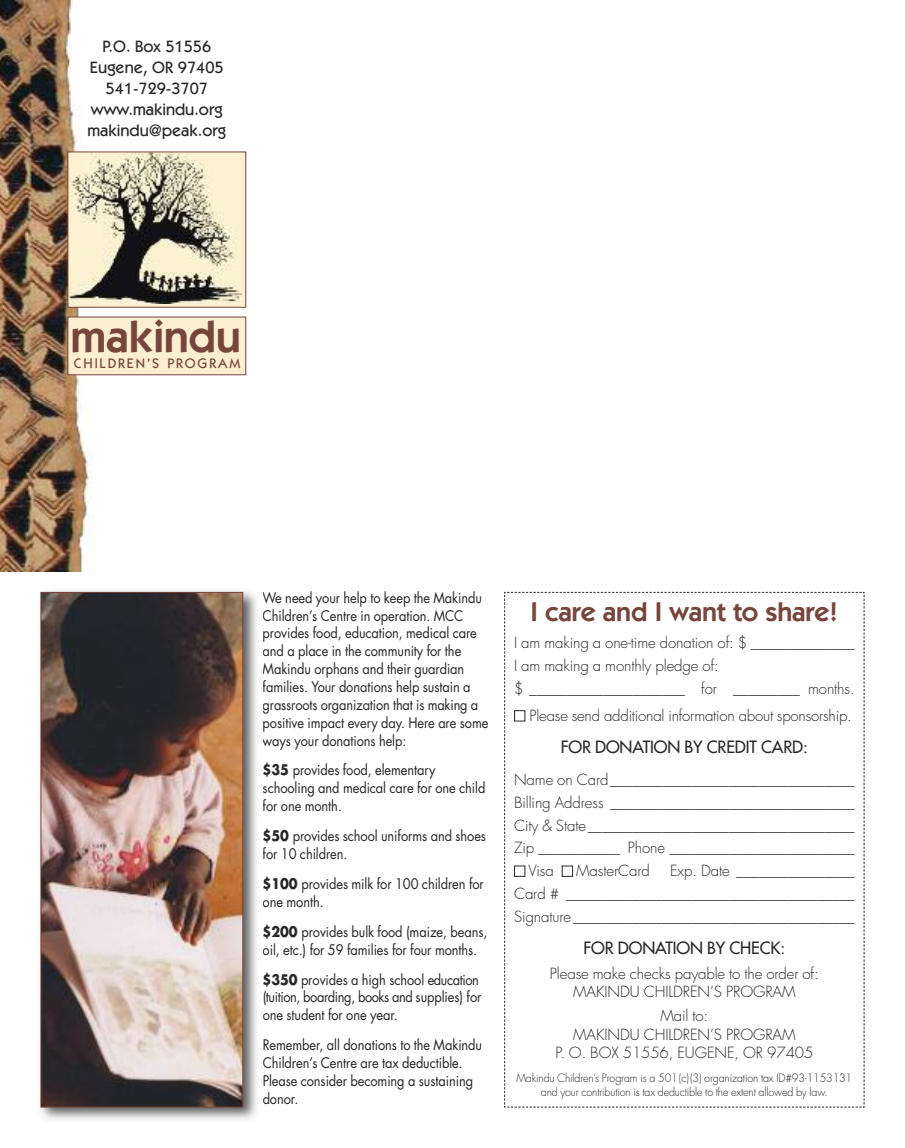
<style>
.page{position:relative;width:905px;height:1148px;background:#fff}
.page>*{position:absolute;margin:0;border:0;box-sizing:border-box;transform-origin:0 0}
.t1{font:600 45px "Itc Kabel";color:#76453c}
.t2{font:600 27px "Itc Kabel";letter-spacing:-.005em;color:#76453c}
.t3{font:500 16.5px/21px "Itc Kabel";color:#272627;text-align:center}
.t4{font:16.5px "Futura";letter-spacing:-.005em;color:#272627}
.t5{font:300 15px/22.8px "Futura";letter-spacing:-.005em;color:#272627;text-align:justify}
.t6{font:14.25px/17.9px "Futura";letter-spacing:-.005em;color:#272627;scale:.9 1}
.t7{font:500 13.8px "Itc Kabel";letter-spacing:.13em;color:#76453c}
.t8{font:300 11.25px/14.1px "Futura";letter-spacing:-.015em;color:#272627;text-align:center;scale:.95 1}
.s1{font-weight:700}
.s2{color:#fff}
</style>
<div class="page">
<img style="left:0;top:0;width:100px;height:572px">
<div style="left:68px;top:152px;width:177px;height:155px;background:#fceed0"></div>
<img style="left:70px;top:154px;width:172px;height:150px">
<div style="left:68px;top:152px;width:178px;height:156px;border:1px solid #76453c"></div>
<div style="left:68px;top:317px;width:177px;height:57px;background:#fceed0"></div>
<div style="left:68px;top:316px;width:178px;height:59px;border:1px solid #76453c"></div>
<svg style="left:504px;top:591px;width:360px;height:516px"></svg>
<img style="left:40px;top:591px;width:217px;height:529px">
<img style="left:42px;top:594px;width:199px;height:511px">
<div style="left:40px;top:592px;width:203px;height:515px;border:1px solid #76453c"></div>
<p class="t3" style="left:87px;top:37px;width:140px">P.O. Box 51556<br>Eugene, OR 97405<br>541-729-3707 www.makindu.org makindu@peak.org</p>
<h1 class="t1" style="left:71px;top:321px;width:172px">makindu</h1>
<p class="t7" style="left:74px;top:358px;width:168px">CHILDREN’S PROGRAM</p>
<p class="t6" style="left:262px;top:590px;width:252px">We need your help to keep the Makindu Children’s Centre in operation. MCC provides food, education, medical care and a place in the community for the Makindu orphans and their guardian families. Your donations help sustain a grassroots organization that is making a positive impact every day. Here are some ways your donations help:</p>
<p class="t6" style="left:263px;top:762px;width:249px"><span class="s1">$35</span> provides food, elementary schooling and medical care for one child for one month.</p>
<p class="t6" style="left:263px;top:828px;width:250px"><span class="s1">$50</span> provides school uniforms and shoes for 10 children.</p>
<p class="t6" style="left:263px;top:876px;width:247px"><span class="s1">$100</span> provides milk for 100 children for one month.</p>
<p class="t6" style="left:263px;top:923px;width:251px"><span class="s1">$200</span> provides bulk food (maize, beans, oil, etc.) for 59 families for four months.</p>
<p class="t6" style="left:263px;top:971px;width:244px"><span class="s1">$350</span> provides a high school education (tuition, boarding, books and supplies) for one student for one year.</p>
<p class="t6" style="left:263px;top:1037px;width:245px">Remember, all donations to the Makindu<br>Children’s Centre are tax deductible.<br>Please consider becoming a sustaining donor.</p>
<h2 class="t2" style="left:530px;top:602px;width:309px">I care and I want to share!</h2>
<p class="t5" style="left:514px;top:632px;width:342px;text-align:left">I am making a one-time donation of: $ ______________<br>I am making a monthly pledge of:<br>$ _____________________ for _________ months.</p>
<p class="t5" style="left:514px;top:705px;width:339px"><span class="s2">■</span> Please send additional information about sponsorship.</p>
<p class="t4" style="left:561px;top:738px;width:248px">FOR DONATION BY CREDIT CARD:</p>
<p class="t5" style="left:514px;top:769px;width:342px">Name on Card_________________________________ Billing Address _________________________________ City &amp; State____________________________________ Zip ___________ Phone _________________________</p>
<p class="t5" style="left:514px;top:860px;width:137px"><span class="s2">■</span> Visa <span class="s2">■</span> MasterCard</p>
<p class="t5" style="left:514px;top:860px;width:342px;text-indent:156px">Exp. Date ________________ Card # _______________________________________ Signature______________________________________</p>
<p class="t4" style="left:583px;top:939px;width:203px">FOR DONATION BY CHECK:</p>
<p class="t5" style="left:550px;top:965px;width:270px;line-height:18.3px;text-align:center">Please make checks payable to the order of:<br>MAKINDU CHILDREN’S PROGRAM</p>
<p class="t5" style="left:555px;top:1007px;width:259px;line-height:18.3px;text-align:center">Mail to:<br>MAKINDU CHILDREN’S PROGRAM<br>P. O. BOX 51556, EUGENE, OR 97405</p>
<p class="t8" style="left:516px;top:1071px;width:355px">Makindu Children’s Program is a 501(c)(3) organization tax ID#93-1153131 and your contribution is tax deductible to the extent allowed by law.</p>
</div>
